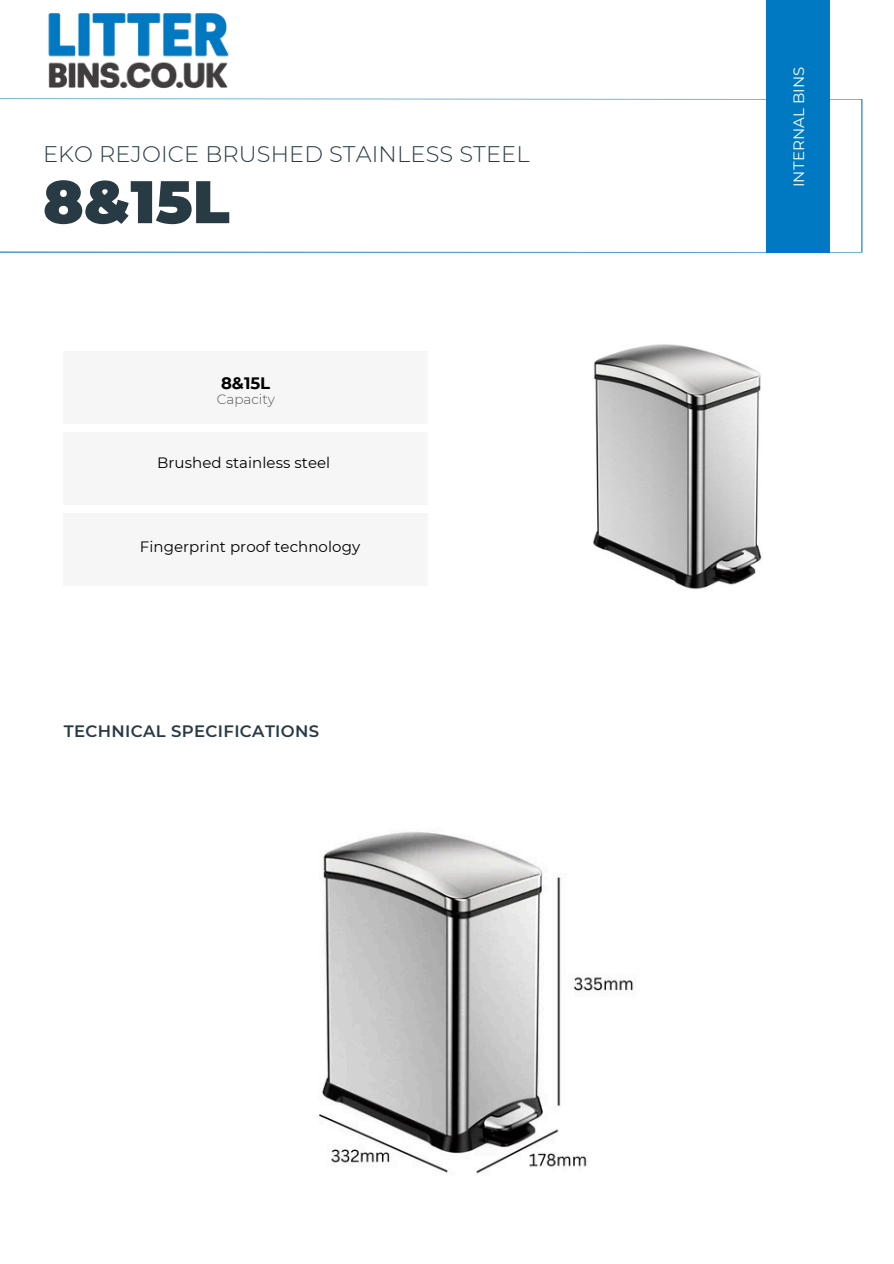
<style>
.page{position:relative;width:894px;height:1264px;background:#fff}
.page>*{position:absolute;margin:0;border:0;box-sizing:border-box;transform-origin:0 0}
.t1{font:900 60px "Montserrat";color:#283b45}
.t2{font:300 22.5px "Montserrat";letter-spacing:.005em;color:#283b45}
.t3{font:600 16.5px "Montserrat";letter-spacing:.02em;color:#283b45}
.t4{font:700 16.5px "Montserrat";color:#000}
.t5{font:15px "Montserrat";letter-spacing:.005em;color:#000}
.t6{font:15px "Montserrat";letter-spacing:.01em;color:#fff}
.t7{font:300 13.5px "Montserrat";color:#575756}
</style>
<div class="page">
<svg style="left:0;top:98px;width:862px;height:155px"></svg>
<div style="left:765px;top:0;width:64px;height:252px;background:#0078c2"></div>
<div style="left:64px;top:352px;width:363px;height:72px;background:#f6f6f6"></div>
<div style="left:64px;top:433px;width:363px;height:72px;background:#f6f6f6"></div>
<div style="left:64px;top:514px;width:363px;height:72px;background:#f6f6f6"></div>
<img style="left:48px;top:13px;width:181px;height:76px">
<img style="left:592px;top:344px;width:170px;height:245px">
<img style="left:319px;top:832px;width:315px;height:342px">
<h4 class="t2" style="left:43px;top:140px;width:488px">EKO REJOICE BRUSHED STAINLESS STEEL</h4>
<h3 class="t1" style="left:43px;top:165px;width:188px">8&amp;15L</h3>
<h5 class="t4" style="left:221px;top:373px;width:51px">8&amp;15L</h5>
<p class="t7" style="left:217px;top:391px;width:60px">Capacity</p>
<p class="t5" style="left:157px;top:454px;width:175px">Brushed stainless steel</p>
<h3 class="t5" style="left:140px;top:537px;width:222px">Fingerprint proof technology</h3>
<h5 class="t3" style="left:64px;top:721px;width:257px">TECHNICAL SPECIFICATIONS</h5>
<p class="t6" style="left:789px;top:187px;width:122px;rotate:-90deg">INTERNAL BINS</p>
</div>
